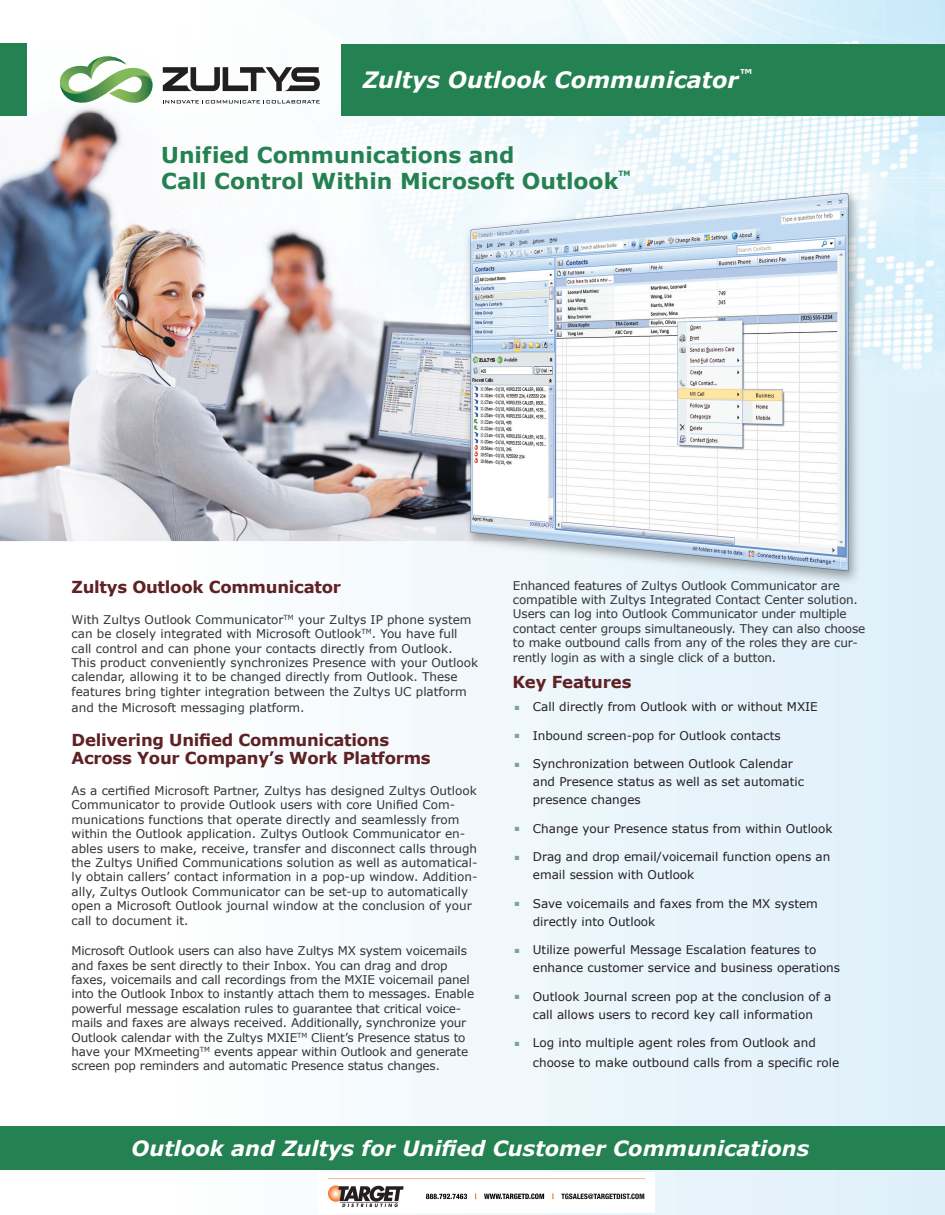
<style>
.page{position:relative;width:945px;height:1215px;background:#fff}
.page>*{position:absolute;margin:0;border:0;box-sizing:border-box;transform-origin:0 0}
.t1{font:italic 700 22.5px "Verdana";color:#fff}
.t2{font:700 21.9px "Verdana";color:#248151}
.t3{font:italic 700 21px "Verdana";color:#fff}
.Body_text{font:700 16.5px/18px "Verdana";letter-spacing:-.015em;color:#5f2124}
.Body_text-2{font:12px/14.4px "Verdana";color:#343333}
.Body_text-3{font:12px/18px "Verdana";color:#231f20}
.t4{font:700 7.35px "Verdana";color:#248151}
.s1{color:#7ca39e}
</style>
<div class="page">
<img style="left:0;top:0;width:945px;height:1215px">
<div style="left:0;top:1126px;width:945px;height:44px;background:#248151"></div>
<div style="left:342px;top:44px;width:603px;height:72px;background:#248151"></div>
<div style="left:0;top:44px;width:27px;height:72px;background:#248151"></div>
<div style="left:142px;top:126px;width:508px;height:83px;background:#fff"></div>
<svg style="left:163px;top:67px;width:157px;height:24px"></svg>
<svg style="left:60px;top:53px;width:93px;height:52px"></svg>
<svg style="left:163px;top:100px;width:157px;height:4px"></svg>
<img style="left:319px;top:1173px;width:336px;height:39px">
<p class="t1" style="left:363px;top:64px;width:391px">Zultys Outlook Communicator<sup>™</sup></p>
<p class="t2" style="left:161px;top:139px;width:355px">Unified Communications and</p>
<p class="t2" style="left:161px;top:166px;width:459px">Call Control Within Microsoft Outlook</p>
<p class="t4" style="left:618px;top:168px;width:13px">TM</p>
<p class="Body_text" style="left:72px;top:578px;width:271px">Zultys Outlook Communicator</p>
<p class="Body_text-2" style="left:72px;top:612px;width:408px">With Zultys Outlook Communicator<sup>TM</sup> your Zultys IP phone system can be closely integrated with Microsoft Outlook<sup>TM</sup>. You have full call control and can phone your contacts directly from Outlook.<br>This product conveniently synchronizes Presence with your Outlook calendar, allowing it to be changed directly from Outlook. These features bring tighter integration between the Zultys UC platform</p>
<p class="Body_text-2" style="left:72px;top:701px;width:234px">and the Microsoft messaging platform.</p>
<p class="Body_text" style="left:72px;top:731px;width:361px">Delivering Unified Communications<br>Across Your Company’s Work Platforms</p>
<p class="Body_text-2" style="left:72px;top:783px;width:407px">As a certified Microsoft Partner, Zultys has designed Zultys Outlook Communicator to provide Outlook users with core Unified Com&shy;munications functions that operate directly and seamlessly from within the Outlook application. Zultys Outlook Communicator en&shy;ables users to make, receive, transfer and disconnect calls through the Zultys Unified Communications solution as well as automatical&shy;ly obtain callers’ contact information in a pop-up window. Addition&shy;ally, Zultys Outlook Communicator can be set-up to automatically open a Microsoft Outlook journal window at the conclusion of your call to document it.</p>
<p class="Body_text-2" style="left:72px;top:944px;width:404px">Microsoft Outlook users can also have Zultys MX system voicemails and faxes be sent directly to their Inbox. You can drag and drop faxes, voicemails and call recordings from the MXIE voicemail panel into the Outlook Inbox to instantly attach them to messages. Enable powerful message escalation rules to guarantee that critical voice&shy;mails and faxes are always received. Additionally, synchronize your Outlook calendar with the Zultys MXIE<sup>TM</sup> Client’s Presence status to have your MXmeeting<sup>TM</sup> events appear within Outlook and generate screen pop reminders and automatic Presence status changes.</p>
<p class="Body_text-2" style="left:513px;top:578px;width:354px">Enhanced features of Zultys Outlook Communicator are compatible with Zultys Integrated Contact Center solution.<br>Users can log into Outlook Communicator under multiple contact center groups simultaneously. They can also choose to make outbound calls from any of the roles they are cur&shy;rently login as with a single click of a button.</p>
<p class="Body_text" style="left:512px;top:672px;width:121px">Key Features</p>
<p class="Body_text-3" style="left:515px;top:698px;width:305px"><span class="s1">■</span> Call directly from Outlook with or without MXIE</p>
<p class="Body_text-3" style="left:515px;top:726px;width:267px"><span class="s1">■</span> Inbound screen-pop for Outlook contacts</p>
<p class="Body_text-3" style="left:533px;top:755px;width:273px;text-indent:-18px"><span class="s1">■</span> Synchronization between Outlook Calendar and Presence status as well as set automatic presence changes</p>
<p class="Body_text-3" style="left:515px;top:819px;width:319px"><span class="s1">■</span> Change your Presence status from within Outlook</p>
<p class="Body_text-3" style="left:533px;top:848px;width:299px;text-indent:-18px"><span class="s1">■</span> Drag and drop email/voicemail function opens an email session with Outlook</p>
<p class="Body_text-3" style="left:533px;top:894px;width:287px;text-indent:-18px"><span class="s1">■</span> Save voicemails and faxes from the MX system directly into Outlook</p>
<p class="Body_text-3" style="left:533px;top:941px;width:309px;text-indent:-18px"><span class="s1">■</span> Utilize powerful Message Escalation features to enhance customer service and business operations</p>
<p class="Body_text-3" style="left:515px;top:987px;width:318px;text-align:center"><span class="s1">■</span> Outlook Journal screen pop at the conclusion of a call allows users to record key call information</p>
<p class="Body_text-3" style="left:533px;top:1033px;width:308px;line-height:19.5px;text-indent:-18px"><span class="s1">■</span> Log into multiple agent roles from Outlook and choose to make outbound calls from a specific role</p>
<p class="t3" style="left:132px;top:1133px;width:679px">Outlook and Zultys for Unified Customer Communications</p>
</div>
